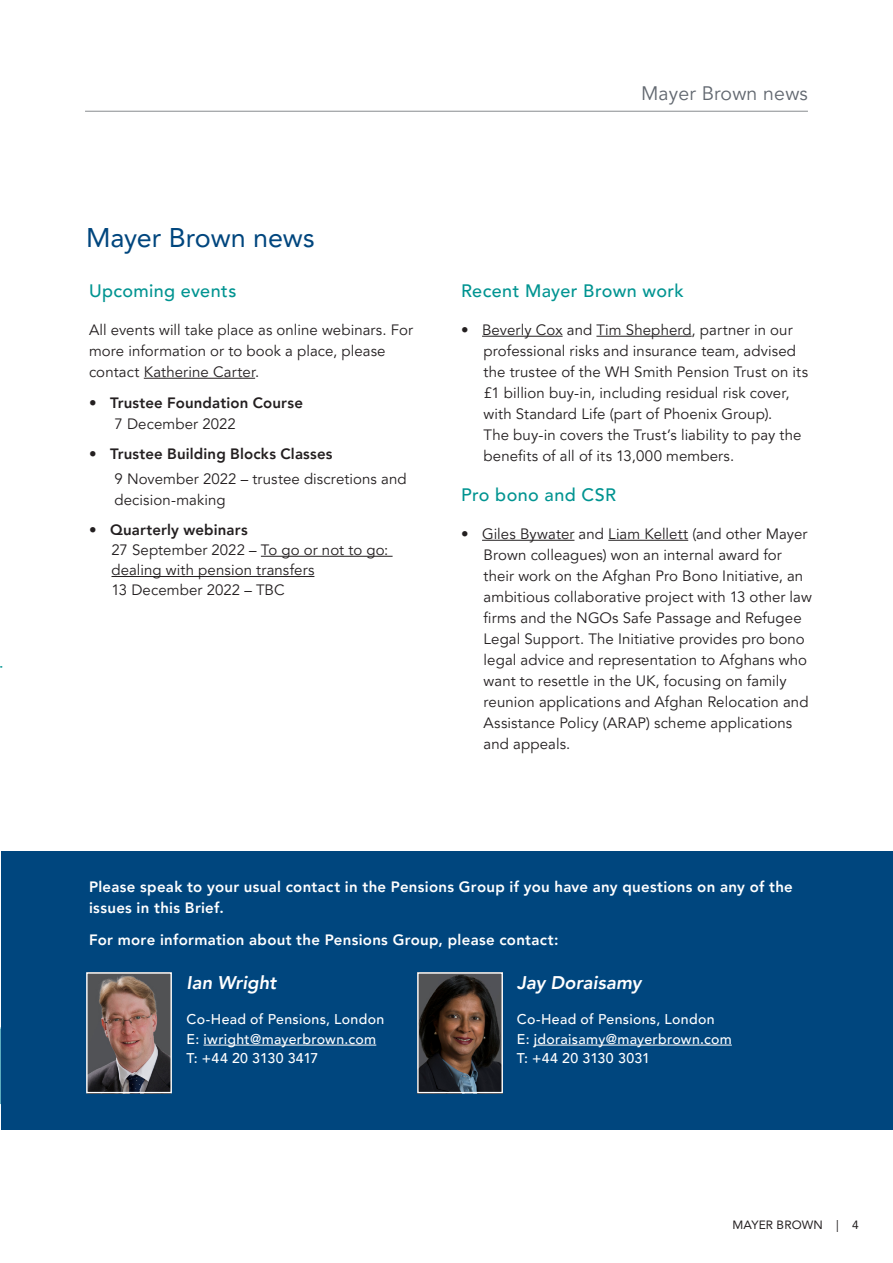
<style>
.page{position:relative;width:893px;height:1263px;background:#fff}
.page>*{position:absolute;margin:0;border:0;box-sizing:border-box;transform-origin:0 0}
.Subhead_L1{font:27px "Avenir LT Pro";letter-spacing:-.005em;color:#00467e}
.Headings_L2_Subhead{font:19.5px "Avenir LT Pro";letter-spacing:.01em;color:#626870}
.Subhead_L3{font:italic 800 18.3px "Avenir LT Pro";color:#fff}
.Subhead_L2{font:500 18px "Avenir LT Pro";letter-spacing:.02em;color:#009491}
.Body_copy{font:15px/21px "Avenir LT Pro";letter-spacing:.005em;color:#231f20}
.Body_copy-2{font:800 15px/21px "Avenir LT Pro";letter-spacing:.02em;color:#fff}
.Bullet_L1{font:15px/21px "Avenir LT Pro";letter-spacing:.005em;color:#231f20}
.t1{font:800 15px "Avenir LT Pro";letter-spacing:.01em;color:#231f20}
.Subhead_L3-2{font:500 14.1px/19.8px "Avenir LT Pro";letter-spacing:.02em;color:#fff}
.t2{font:12px "Avenir LT Pro";letter-spacing:.01em;color:#231f20}
.s1{font-weight:800}
</style>
<div class="page">
<hr style="left:85px;top:111px;width:723px;height:1px;background:#888c8f">
<svg style="left:0;top:1027px;width:2px;height:103px"></svg>
<div style="left:2px;top:851px;width:891px;height:279px;background:#00467e"></div>
<img style="left:88px;top:974px;width:82px;height:117px">
<div style="left:86px;top:972px;width:86px;height:121px;border:1px solid #fff"></div>
<img style="left:419px;top:974px;width:82px;height:117px">
<div style="left:417px;top:972px;width:86px;height:121px;border:1px solid #fff"></div>
<hr style="left:204px;top:1045px;width:172px;height:1px;background:#fff">
<hr style="left:534px;top:1045px;width:198px;height:1px;background:#fff">
<hr style="left:144px;top:378px;width:111px;height:1px;background:#231f20">
<hr style="left:261px;top:556px;width:132px;height:1px;background:#231f20">
<hr style="left:111px;top:576px;width:203px;height:1px;background:#231f20">
<hr style="left:482px;top:336px;width:81px;height:1px;background:#231f20">
<hr style="left:596px;top:336px;width:96px;height:1px;background:#231f20">
<hr style="left:482px;top:540px;width:92px;height:1px;background:#231f20">
<hr style="left:608px;top:540px;width:80px;height:1px;background:#231f20">
<p class="Headings_L2_Subhead" style="left:641px;top:81px;width:168px">Mayer Brown news</p>
<p class="Subhead_L1" style="left:86px;top:221px;width:230px">Mayer Brown news</p>
<p class="Subhead_L2" style="left:89px;top:280px;width:149px">Upcoming events</p>
<p class="Body_copy" style="left:89px;top:319px;width:325px">All events will take place as online webinars. For more information or to book a place, please contact Katherine Carter.</p>
<p class="t1" style="left:89px;top:394px;width:215px">• Trustee Foundation Course</p>
<p class="Bullet_L1" style="left:115px;top:414px;width:123px">7 December 2022</p>
<p class="t1" style="left:89px;top:445px;width:245px">• Trustee Building Blocks Classes</p>
<p class="Bullet_L1" style="left:115px;top:469px;width:294px">9 November 2022 – trustee discretions and decision-making</p>
<p class="Body_copy" style="left:111px;top:519px;width:278px;line-height:20.2px;text-indent:-22px"><span class="s1">• Quarterly webinars<br></span>27 September 2022 – To go or not to go: dealing with pension transfers<br>13 December 2022 – TBC</p>
<p class="Subhead_L2" style="left:461px;top:280px;width:224px">Recent Mayer Brown work</p>
<p class="Body_copy" style="left:484px;top:319px;width:326px;text-indent:-22px">• Beverly Cox and Tim Shepherd, partner in our professional risks and insurance team, advised the trustee of the WH Smith Pension Trust on its £1 billion buy-in, including residual risk cover, with Standard Life (part of Phoenix Group).<br>The buy-in covers the Trust’s liability to pay the benefits of all of its 13,000 members.</p>
<p class="Subhead_L2" style="left:461px;top:484px;width:156px">Pro bono and CSR</p>
<p class="Body_copy" style="left:484px;top:523px;width:330px;text-indent:-22px">• Giles Bywater and Liam Kellett (and other Mayer Brown colleagues) won an internal award for their work on the Afghan Pro Bono Initiative, an ambitious collaborative project with 13 other law firms and the NGOs Safe Passage and Refugee Legal Support. The Initiative provides pro bono legal advice and representation to Afghans who want to resettle in the UK, focusing on family reunion applications and Afghan Relocation and Assistance Policy (ARAP) scheme applications and appeals.</p>
<p class="Body_copy-2" style="left:89px;top:876px;width:705px">Please speak to your usual contact in the Pensions Group if you have any questions on any of the issues in this Brief.</p>
<p class="Body_copy-2" style="left:89px;top:929px;width:471px">For more information about the Pensions Group, please contact:</p>
<p class="Subhead_L3" style="left:187px;top:972px;width:91px">Ian Wright</p>
<p class="Subhead_L3-2" style="left:187px;top:1009px;width:199px">Co-Head of Pensions, London<br>E: iwright@mayerbrown.com<br>T: +44 20 3130 3417</p>
<p class="Subhead_L3" style="left:517px;top:972px;width:126px">Jay Doraisamy</p>
<p class="Subhead_L3-2" style="left:517px;top:1009px;width:216px">Co-Head of Pensions, London<br>E: jdoraisamy@mayerbrown.com<br>T: +44 20 3130 3031</p>
<p class="t2" style="left:732px;top:1217px;width:128px">MAYER BROWN | 4</p>
</div>
